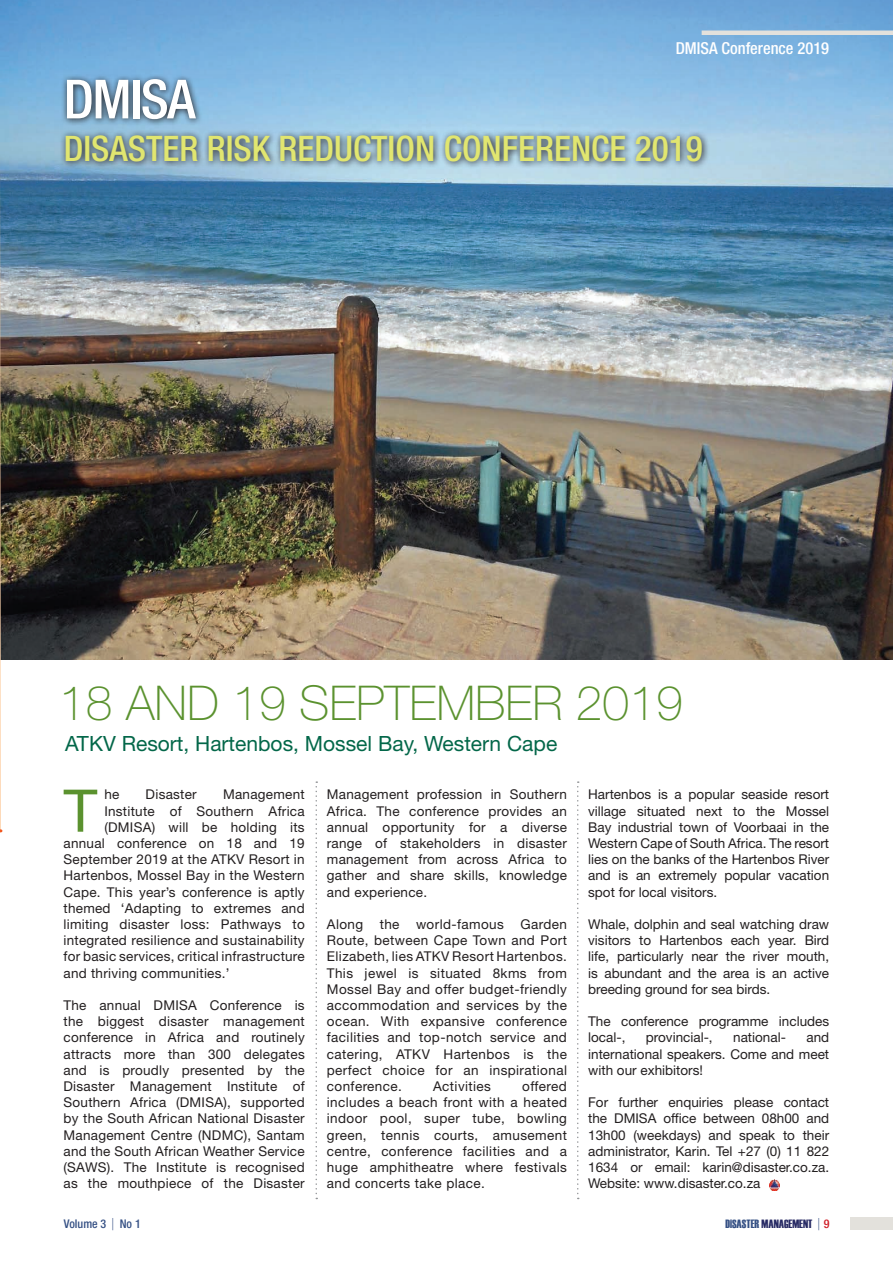
<style>
.page{position:relative;width:893px;height:1263px;background:#fff}
.page>*{position:absolute;margin:0;border:0;box-sizing:border-box;transform-origin:0 0}
.t1{font:58.95px "Helvetica Neue";color:#5b922f}
.t2{font:500 condensed 54px "Helvetica Neue";letter-spacing:-.025em;color:#fff}
.t3{font:100 48px "Helvetica Neue";color:#5b922f}
.t4{font:500 condensed 35.25px "Helvetica Neue";color:#e1e670}
.t5{font:21px "Helvetica Neue";color:#036749}
.t6{font:500 condensed 16.5px "Helvetica Neue";color:#fff}
.t7{font:500 condensed 16.5px "Helvetica Neue";color:#355084;scale:.4 1}
.t8{font:13.5px/16.2px "Helvetica Neue";letter-spacing:.02em;color:#231f20;text-align:justify}
.t9{font:13.5px/16.2px "Helvetica Neue";color:#231f20}
.t10{font:12px "Haettenschweiler";color:#272a64}
.t11{font:500 condensed 12px "Helvetica Neue";color:#355084}
.s1{font-size:16.5px}
.s2{font-size:12px;color:#d02029}
.s3{color:#355084}
</style>
<div class="page">
<div style="left:850px;top:1218px;width:43px;height:12px;background:#e3e1dc"></div>
<img style="left:1px;top:0;width:892px;height:659px">
<hr style="left:0;top:0;width:1px;height:831px;background:#fdd5b0">
<hr style="left:702px;top:31px;width:191px;height:4px;background:#e3e1dc">
<svg style="left:577px;top:781px;width:2px;height:418px"></svg>
<svg style="left:315px;top:781px;width:2px;height:418px"></svg>
<svg style="left:769px;top:1180px;width:10px;height:10px"></svg>
<svg style="left:60px;top:74px;width:651px;height:96px;background:#89aec7"></svg>
<p class="t6" style="left:676px;top:39px;width:155px">DMISA CONFERENCE 2019</p>
<h2 class="t2" style="left:64px;top:67px;width:133px">DMISA</h2>
<h3 class="t4" style="left:64px;top:127px;width:36px">DISAS</h3>
<h3 class="t4" style="left:146px;top:127px;width:558px">TER RISK REDUCTION CONFERENCE 2019</h3>
<h3 class="t3" style="left:59px;top:675px;width:625px">18 AND 19 SEPTEMBER 2019</h3>
<h3 class="t5" style="left:65px;top:731px;width:493px">ATKV Resort, Hartenbos, Mossel Bay, Western Cape</h3>
<h1 class="t1" style="left:64px;top:775px;width:35px">T</h1>
<p class="t8" style="left:104px;top:786px;width:17px">he</p>
<p class="t8" style="left:146px;top:786px;width:53px">Disaster</p>
<p class="t8" style="left:223px;top:786px;width:83px">Management</p>
<p class="t8" style="left:104px;top:802px;width:202px">Institute of Southern Africa</p>
<p class="t8" style="left:104px;top:819px;width:202px">(DMISA) will be holding its</p>
<p class="t8" style="left:64px;top:835px;width:243px">annual conference on 18 and 19</p>
<p class="t8" style="left:64px;top:851px;width:243px">September 2019 at the ATKV Resort in</p>
<p class="t8" style="left:64px;top:867px;width:243px">Hartenbos, Mossel Bay in the Western</p>
<p class="t8" style="left:64px;top:883px;width:243px">Cape. This year’s conference is aptly</p>
<p class="t8" style="left:64px;top:900px;width:243px">themed ‘Adapting to extremes and</p>
<p class="t8" style="left:64px;top:916px;width:243px">limiting disaster loss: Pathways to</p>
<p class="t8" style="left:64px;top:932px;width:243px">integrated resilience and sustainability</p>
<p class="t8" style="left:64px;top:948px;width:243px">for basic services, critical infrastructure</p>
<p class="t8" style="left:64px;top:964px;width:168px">and thriving communities.’</p>
<p class="t8" style="left:64px;top:997px;width:243px">The annual DMISA Conference is the biggest disaster management conference in Africa and routinely attracts more than 300 delegates and is proudly presented by the Disaster Management Institute of Southern Africa (DMISA), supported by the South African National Disaster Management Centre (NDMC), Santam and the South African Weather Service (SAWS). The Institute is recognised as the mouthpiece of the Disaster</p>
<p class="t8" style="left:327px;top:786px;width:242px">Management profession in Southern Africa. The conference provides an annual opportunity for a diverse range of stakeholders in disaster management from across Africa to gather and share skills, knowledge and experience.</p>
<p class="t8" style="left:327px;top:916px;width:242px">Along the world-famous Garden Route, between Cape Town and Port Elizabeth, lies ATKV Resort Hartenbos.<br>This jewel is situated 8kms from Mossel Bay and offer budget-friendly accommodation and services by the ocean. With expansive conference facilities and top-notch service and catering, ATKV Hartenbos is the perfect choice for an inspirational conference.</p>
<p class="t8" style="left:327px;top:1078px;width:242px;text-indent:195px">offered includes a beach front with a heated indoor pool, super tube, bowling green, tennis courts, amusement centre, conference facilities and a huge amphitheatre where festivals and concerts take place.</p>
<p class="t8" style="left:433px;top:1078px;width:59px">Activities</p>
<p class="t8" style="left:588px;top:786px;width:242px">Hartenbos is a popular seaside resort village situated next to the Mossel Bay industrial town of Voorbaai in the Western Cape of South Africa. The resort lies on the banks of the Hartenbos River and is an extremely popular vacation spot for local visitors.</p>
<p class="t8" style="left:588px;top:916px;width:242px">Whale, dolphin and seal watching draw visitors to Hartenbos each year. Bird life, particularly near the river mouth, is abundant and the area is an active breeding ground for sea birds.</p>
<p class="t9" style="left:588px;top:1013px;width:242px">The conference programme includes local-,</p>
<p class="t8" style="left:588px;top:1029px;width:242px;text-indent:218px">and international speakers. Come and meet with our exhibitors!</p>
<p class="t8" style="left:588px;top:1094px;width:242px">For further enquiries please contact the DMISA office between 08h00 and 13h00 (weekdays) and speak to their administrator, Karin. Tel +27 (0) 11 822<br>1634 or email: karin@disaster.co.za.<br>Website: www.disaster.co.za</p>
<p class="t9" style="left:646px;top:1029px;width:68px">provincial-,</p>
<p class="t9" style="left:733px;top:1029px;width:54px">national-</p>
<p class="t11" style="left:64px;top:1217px;width:78px">VOLUME 3 <span class="s1">|</span> NO 1</p>
<p class="t7" style="left:818px;top:1214px;width:30px">| <span class="s2">9</span></p>
<p class="t10" style="left:725px;top:1216px;width:89px"><span class="s3">DISASTER</span> MANAGEMENT</p>
</div>
